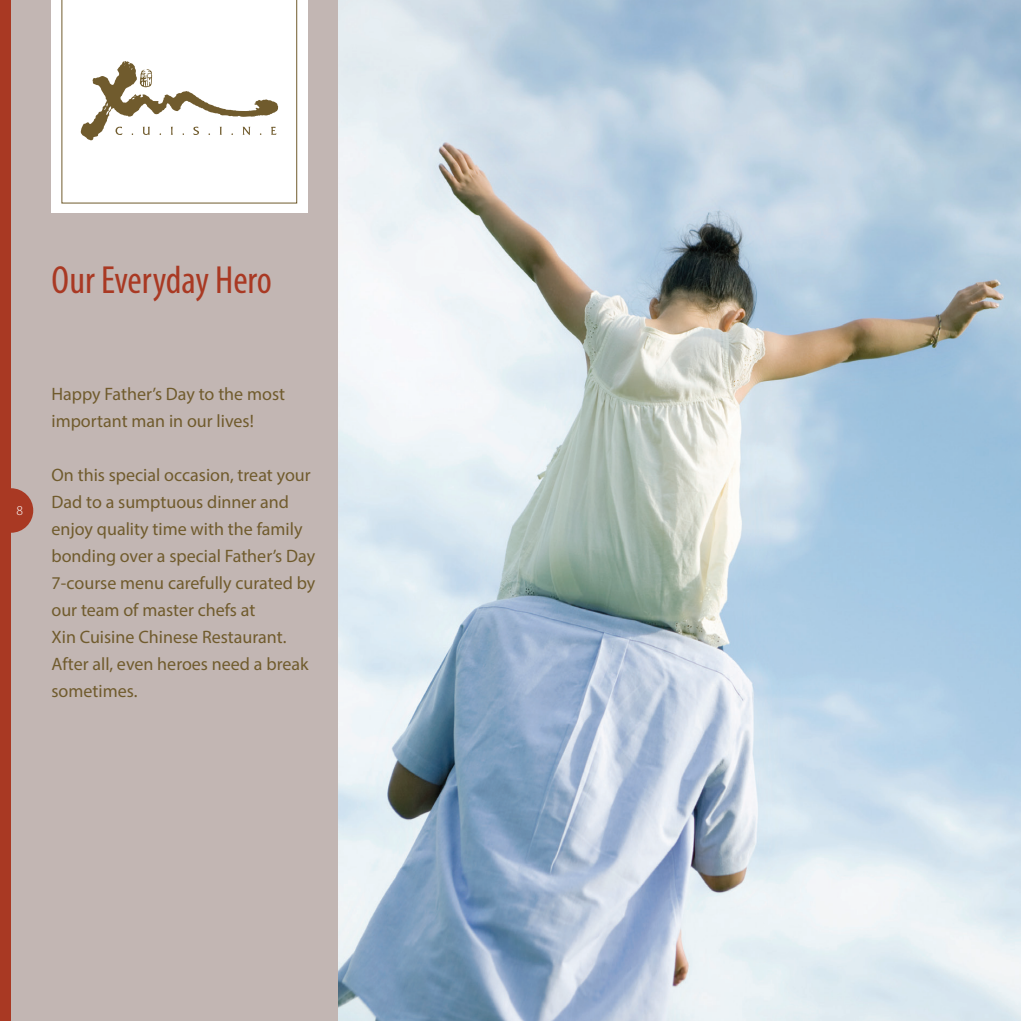
<style>
.page{position:relative;width:1021px;height:1021px;background:#fff}
.page>*{position:absolute;margin:0;border:0;box-sizing:border-box;transform-origin:0 0}
.t1{font:condensed 39.38px "Myriad Pro";color:#a93923}
.t2{font:18px/27px "Myriad Pro";color:#705b2d}
.t3{font:300 13.5px "Myriad Pro";color:#fff}
</style>
<div class="page">
<div style="left:11px;top:0;width:337px;height:1020px;background:#c2b6b3"></div>
<div style="left:0;top:0;width:11px;height:1020px;background:#a93923"></div>
<div style="left:51px;top:0;width:256px;height:213px;background:#fff"></div>
<svg style="left:62px;top:0;width:235px;height:203px"></svg>
<svg style="left:81px;top:61px;width:197px;height:79px"></svg>
<svg style="left:11px;top:488px;width:22px;height:44px"></svg>
<img style="left:338px;top:0;width:682px;height:1020px">
<p class="t1" style="left:51px;top:256px;width:222px">Our Everyday Hero</p>
<p class="t3" style="left:16px;top:503px;width:8px">8</p>
<p class="t2" style="left:51px;top:380px;width:235px">Happy Father’s Day to the most important man in our lives!</p>
<p class="t2" style="left:51px;top:461px;width:265px">On this special occasion, treat your<br>Dad to a sumptuous dinner and enjoy quality time with the family bonding over a special Father’s Day<br>7-course menu carefully curated by our team of master chefs at<br>Xin Cuisine Chinese Restaurant.<br>After all, even heroes need a break sometimes.</p>
</div>
